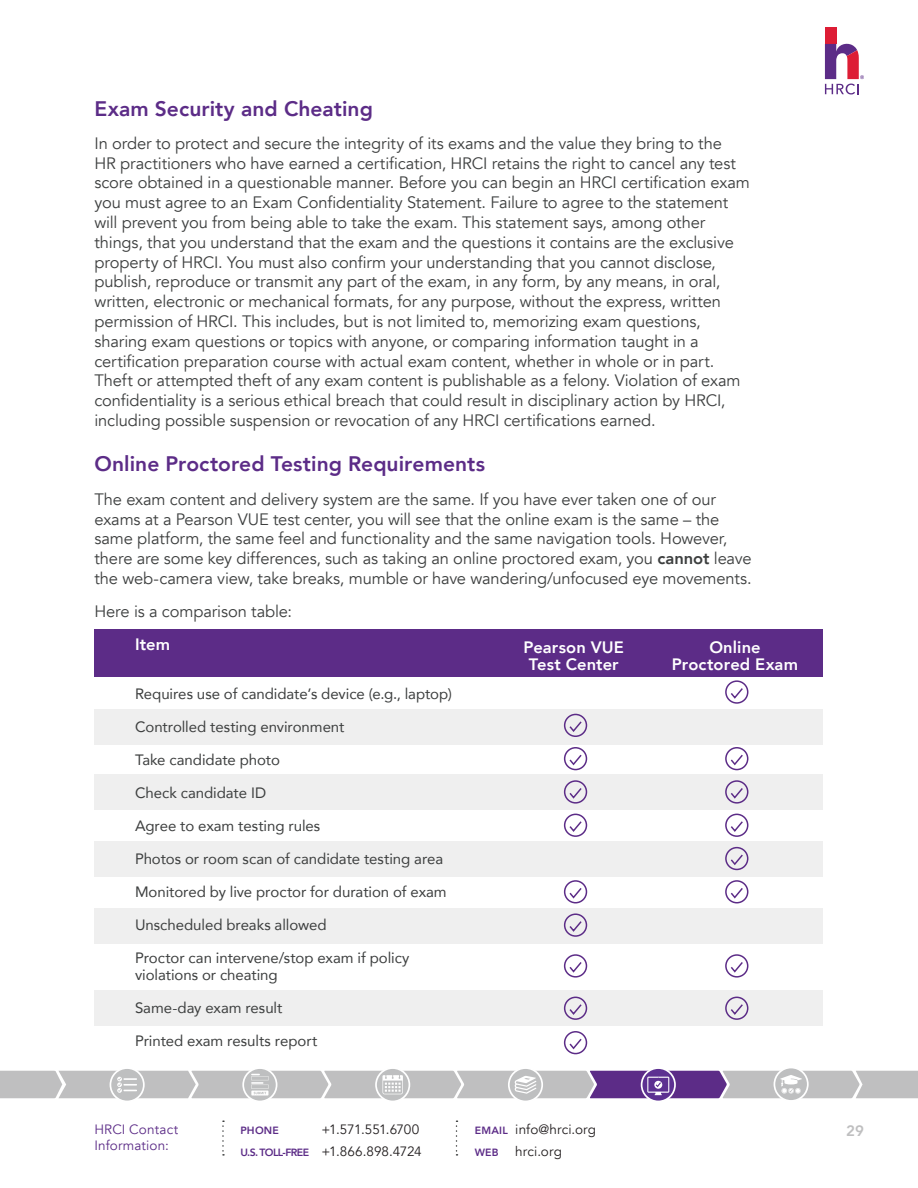
<style>
.page{position:relative;width:918px;height:1188px;background:#fff}
.page>*{position:absolute;margin:0;border:0;box-sizing:border-box;transform-origin:0 0}
.t1{font:800 21px "Avenir";letter-spacing:.005em;color:#5c2c87}
.t2{font:16.5px/19.8px "Avenir";letter-spacing:-.01em;color:#3d3f3f}
.t3{font:800 16.5px/16.5px "Avenir";letter-spacing:.01em;color:#fff;text-align:center}
.t4{font:15px/16.5px "Avenir";letter-spacing:-.005em;color:#3d3f3f}
.t5{font:800 15px "Avenir";color:#bfbfc0}
.t6{font:13.5px/21.8px "Avenir";letter-spacing:-.015em;color:#231f20;text-align:right}
.t7{font:13.5px "Avenir";letter-spacing:.005em;color:#231f20}
.t8{font:13.5px/16.2px "Avenir";letter-spacing:.01em;color:#5c2c87}
.t9{font:800 10.5px "Avenir";letter-spacing:.02em;color:#5c2c87}
.s1{font-weight:800}
.s2{font-weight:800;font-size:10.5px;color:#5c2c87}
</style>
<div class="page">
<svg style="left:0;top:1068px;width:918px;height:33px"></svg>
<svg style="left:222px;top:1120px;width:2px;height:36px"></svg>
<svg style="left:456px;top:1120px;width:2px;height:36px"></svg>
<div style="left:825px;top:27px;width:11px;height:17px;background:#dd1d35"></div>
<svg style="left:825px;top:42px;width:39px;height:52px"></svg>
<div style="left:94px;top:908px;width:730px;height:36px;background:#efefef"></div>
<div style="left:94px;top:990px;width:730px;height:36px;background:#efefef"></div>
<div style="left:94px;top:709px;width:730px;height:35px;background:#efefef"></div>
<div style="left:94px;top:774px;width:730px;height:36px;background:#efefef"></div>
<div style="left:94px;top:841px;width:730px;height:36px;background:#efefef"></div>
<div style="left:94px;top:629px;width:730px;height:48px;background:#5c2c87"></div>
<div style="left:725px;top:680px;width:23px;height:24px;border:2px solid #5c2c87;border-radius:50%"></div>
<svg style="left:729px;top:688px;width:15px;height:12px"></svg>
<div style="left:725px;top:747px;width:23px;height:23px;border:2px solid #5c2c87;border-radius:50%"></div>
<svg style="left:729px;top:754px;width:15px;height:13px"></svg>
<div style="left:725px;top:780px;width:23px;height:24px;border:2px solid #5c2c87;border-radius:50%"></div>
<svg style="left:729px;top:788px;width:15px;height:12px"></svg>
<div style="left:725px;top:814px;width:23px;height:23px;border:2px solid #5c2c87;border-radius:50%"></div>
<svg style="left:729px;top:821px;width:15px;height:12px"></svg>
<div style="left:725px;top:847px;width:23px;height:23px;border:2px solid #5c2c87;border-radius:50%"></div>
<svg style="left:729px;top:854px;width:15px;height:12px"></svg>
<div style="left:725px;top:997px;width:23px;height:23px;border:2px solid #5c2c87;border-radius:50%"></div>
<svg style="left:729px;top:1004px;width:15px;height:12px"></svg>
<div style="left:725px;top:954px;width:23px;height:24px;border:2px solid #5c2c87;border-radius:50%"></div>
<svg style="left:729px;top:962px;width:15px;height:12px"></svg>
<div style="left:725px;top:880px;width:23px;height:23px;border:2px solid #5c2c87;border-radius:50%"></div>
<svg style="left:729px;top:888px;width:15px;height:12px"></svg>
<div style="left:564px;top:747px;width:23px;height:23px;border:2px solid #5c2c87;border-radius:50%"></div>
<svg style="left:568px;top:754px;width:15px;height:13px"></svg>
<div style="left:564px;top:780px;width:23px;height:24px;border:2px solid #5c2c87;border-radius:50%"></div>
<svg style="left:568px;top:788px;width:15px;height:12px"></svg>
<div style="left:564px;top:814px;width:23px;height:23px;border:2px solid #5c2c87;border-radius:50%"></div>
<svg style="left:568px;top:821px;width:15px;height:12px"></svg>
<div style="left:564px;top:997px;width:23px;height:23px;border:2px solid #5c2c87;border-radius:50%"></div>
<svg style="left:568px;top:1004px;width:15px;height:12px"></svg>
<div style="left:564px;top:954px;width:23px;height:24px;border:2px solid #5c2c87;border-radius:50%"></div>
<svg style="left:568px;top:962px;width:15px;height:12px"></svg>
<div style="left:564px;top:880px;width:23px;height:23px;border:2px solid #5c2c87;border-radius:50%"></div>
<svg style="left:568px;top:888px;width:15px;height:12px"></svg>
<div style="left:564px;top:913px;width:23px;height:24px;border:2px solid #5c2c87;border-radius:50%"></div>
<svg style="left:568px;top:921px;width:15px;height:12px"></svg>
<div style="left:564px;top:714px;width:23px;height:23px;border:2px solid #5c2c87;border-radius:50%"></div>
<svg style="left:568px;top:721px;width:15px;height:12px"></svg>
<div style="left:564px;top:1031px;width:23px;height:23px;border:2px solid #5c2c87;border-radius:50%"></div>
<svg style="left:568px;top:1038px;width:15px;height:13px"></svg>
<p class="t1" style="left:94px;top:92px;width:280px">Exam Security and Cheating</p>
<p class="t2" style="left:94px;top:134px;width:657px">In order to protect and secure the integrity of its exams and the value they bring to the<br>HR practitioners who have earned a certification, HRCI retains the right to cancel any test score obtained in a questionable manner. Before you can begin an HRCI certification exam you must agree to an Exam Confidentiality Statement. Failure to agree to the statement will prevent you from being able to take the exam. This statement says, among other things, that you understand that the exam and the questions it contains are the exclusive property of HRCI. You must also confirm your understanding that you cannot disclose, publish, reproduce or transmit any part of the exam, in any form, by any means, in oral, written, electronic or mechanical formats, for any purpose, without the express, written permission of HRCI. This includes, but is not limited to, memorizing exam questions, sharing exam questions or topics with anyone, or comparing information taught in a certification preparation course with actual exam content, whether in whole or in part.<br>Theft or attempted theft of any exam content is publishable as a felony. Violation of exam confidentiality is a serious ethical breach that could result in disciplinary action by HRCI, including possible suspension or revocation of any HRCI certifications earned.</p>
<p class="t1" style="left:94px;top:448px;width:392px">Online Proctored Testing Requirements</p>
<p class="t2" style="left:94px;top:489px;width:659px">The exam content and delivery system are the same. If you have ever taken one of our exams at a Pearson VUE test center, you will see that the online exam is the same – the same platform, the same feel and functionality and the same navigation tools. However, there are some key differences, such as taking an online proctored exam, you <span class="s1">cannot</span> leave the web-camera view, take breaks, mumble or have wandering/unfocused eye movements.</p>
<p class="t2" style="left:94px;top:602px;width:199px">Here is a comparison table:</p>
<p class="t3" style="left:135px;top:636px;width:37px">Item</p>
<p class="t4" style="left:135px;top:685px;width:319px">Requires use of candidate’s device (e.g., laptop)</p>
<p class="t4" style="left:135px;top:718px;width:211px">Controlled testing environment</p>
<p class="t4" style="left:135px;top:751px;width:147px">Take candidate photo</p>
<p class="t4" style="left:135px;top:784px;width:133px">Check candidate ID</p>
<p class="t4" style="left:135px;top:817px;width:187px">Agree to exam testing rules</p>
<p class="t4" style="left:135px;top:850px;width:310px">Photos or room scan of candidate testing area</p>
<p class="t4" style="left:135px;top:883px;width:313px">Monitored by live proctor for duration of exam</p>
<p class="t4" style="left:135px;top:916px;width:193px">Unscheduled breaks allowed</p>
<p class="t4" style="left:135px;top:949px;width:276px">Proctor can intervene/stop exam if policy violations or cheating</p>
<p class="t4" style="left:135px;top:999px;width:149px">Same-day exam result</p>
<p class="t4" style="left:135px;top:1032px;width:184px">Printed exam results report</p>
<p class="t3" style="left:524px;top:639px;width:102px">Pearson VUE<br>Test Center</p>
<p class="t3" style="left:672px;top:639px;width:128px">Online<br>Proctored Exam</p>
<p class="t8" style="left:94px;top:1122px;width:85px">HRCI Contact<br>Information:</p>
<p class="t9" style="left:240px;top:1122px;width:40px">PHONE</p>
<p class="t6" style="left:240px;top:1119px;width:183px">+1.571.551.6700<br><span class="s2">U.S. TOLL-FREE</span> +1.866.898.4724</p>
<p class="t7" style="left:475px;top:1121px;width:123px"><span class="s2">EMAIL</span> info@hrci.org</p>
<p class="t5" style="left:846px;top:1119px;width:19px">29</p>
<p class="t7" style="left:475px;top:1143px;width:89px"><span class="s2">WEB</span> hrci.org</p>
</div>
